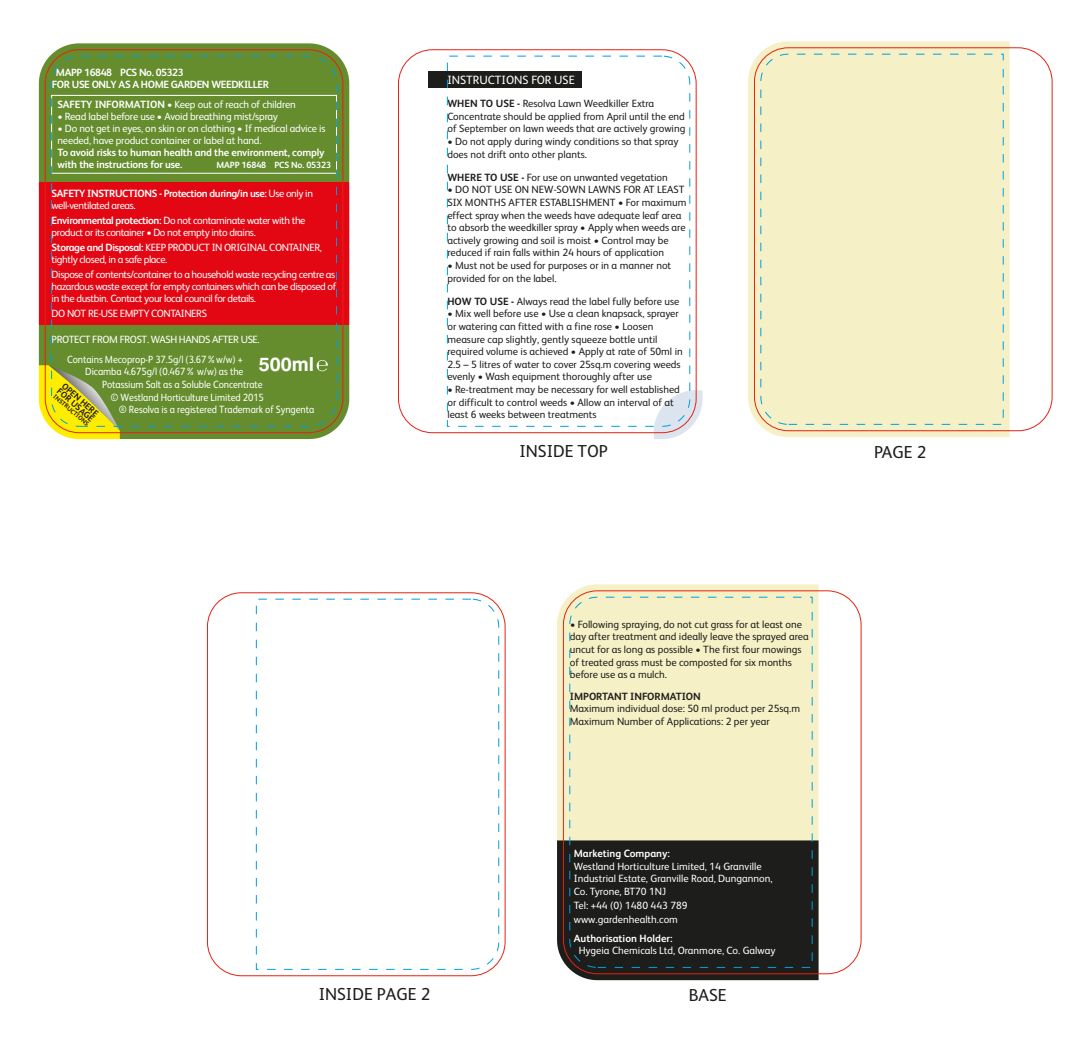
<style>
.page{position:relative;width:1091px;height:1056px;background:#fff}
.page>*{position:absolute;margin:0;border:0;box-sizing:border-box;transform-origin:0 0}
.t1{font:700 19.35px "Swiss 721 BT";color:#fff}
.t2{font:17.4px "FS Albert Alt";color:#1d1d1b}
.t3{font:12px "FS Albert Alt";color:#fff}
.t4{font:10.5px/12.6px "FS Albert Alt";color:#1d1d1b}
.t5{font:10.5px/12px "FS Albert Alt";letter-spacing:-.015em;color:#fff}
.t6{font:10.5px/12px "FS Albert Alt";letter-spacing:-.035em;color:#fff}
.t7{font:700 10.5px/12px "FS Albert Alt";letter-spacing:-.02em;color:#fff}
.t8{font:10.5px "FS Albert Alt";letter-spacing:-.015em;color:#fff;scale:.93 1}
.t9{font:700 10.5px "FS Albert Alt";color:#fff}
.t10{font:700 10.5px "FS Albert Alt";color:#1d1d1b}
.t11{font:700 9px "FS Albert Alt";letter-spacing:-.015em;color:#fff}
.t12{font:700 8.85px/7.2px "FS Albert Alt";color:#20191b}
.t13{font:700 6.3px "FS Albert Alt";color:#20191b}
.s1{font-weight:700}
.s2{font-weight:400}
</style>
<div class="page">
<svg style="left:654px;top:390px;width:48px;height:49px"></svg>
<svg style="left:748px;top:41px;width:262px;height:396px;background:#f5efc8"></svg>
<svg style="left:557px;top:584px;width:261px;height:256px;background:#f5efc8"></svg>
<svg style="left:557px;top:840px;width:261px;height:139px;background:#392d2b"></svg>
<div style="left:428px;top:71px;width:153px;height:17px;background:#1d1d1b"></div>
<div style="left:398px;top:49px;width:299px;height:384px;border:1px solid #e42313;border-radius:34px"></div>
<div style="left:207px;top:592px;width:298px;height:383px;border:1px solid #e42313;border-radius:34px"></div>
<div style="left:754px;top:47px;width:298px;height:384px;border:1px solid #e42313;border-radius:34px"></div>
<div style="left:563px;top:590px;width:298px;height:383px;border:1px solid #e42313;border-radius:34px"></div>
<svg style="left:447px;top:55px;width:244px;height:372px"></svg>
<svg style="left:255px;top:598px;width:245px;height:371px"></svg>
<div style="left:760px;top:53px;width:244px;height:372px;background:#f5f0c5"></div>
<svg style="left:569px;top:596px;width:244px;height:372px;background:#a9a78b"></svg>
<svg style="left:38px;top:43px;width:312px;height:397px;background:#9b622b"></svg>
<p class="t7" style="left:52px;top:66px;width:219px;text-indent:4px">MAPP 16848 PCS No. 05323<br>FOR USE ONLY AS A HOME GARDEN WEEDKILLER</p>
<p class="t5" style="left:57px;top:98px;width:240px"><span class="s1">SAFETY INFORMATION</span> • Keep out of reach of children</p>
<p class="t5" style="left:57px;top:110px;width:222px">• Read label before use • Avoid breathing mist/spray</p>
<p class="t5" style="left:57px;top:122px;width:270px">• Do not get in eyes, on skin or on clothing • If medical advice is needed, have product container or label at hand.</p>
<p class="t7" style="left:57px;top:146px;width:269px">To avoid risks to human health and the environment, comply with the instructions for use.</p>
<p class="t11" style="left:216px;top:160px;width:116px">MAPP 16848 PCS No. 05323</p>
<p class="t7" style="left:52px;top:187px;width:263px">SAFETY INSTRUCTIONS - Protection during/in use: <span class="s2">Use only in well-ventilated areas.</span></p>
<p class="t6" style="left:52px;top:214px;width:255px"><span class="s1">Environmental protection:</span> Do not contaminate water with the product or its container • Do not empty into drains.</p>
<p class="t6" style="left:52px;top:241px;width:272px"><span class="s1">Storage and Disposal:</span> KEEP PRODUCT IN ORIGINAL CONTAINER, tightly closed, in a safe place.</p>
<p class="t5" style="left:52px;top:268px;width:286px;text-align:justify">Dispose of contents/container to a household waste recycling centre as hazardous waste except for empty containers which can be disposed of in the dustbin. Contact your local council for details.</p>
<p class="t6" style="left:52px;top:307px;width:157px">DO NOT RE-USE EMPTY CONTAINERS</p>
<p class="t6" style="left:52px;top:333px;width:210px">PROTECT FROM FROST. WASH HANDS AFTER USE.</p>
<p class="t12" style="left:65px;top:381px;width:47px;rotate:41deg">OPEN HERE<br>FOR USAGE</p>
<p class="t8" style="left:67px;top:353px;width:190px">Contains Mecoprop-P 37.5g/l (3.67%w/w) +</p>
<p class="t8" style="left:85px;top:365px;width:172px">Dicamba 4.675g/l (0.467% w/w) as the</p>
<p class="t8" style="left:102px;top:378px;width:174px">Potassium Salt as a Soluble Concentrate</p>
<p class="t8" style="left:110px;top:391px;width:167px">© Westland Horticulture Limited 2015</p>
<p class="t8" style="left:119px;top:403px;width:212px">® Resolva is a registered Trademark of Syngenta</p>
<h1 class="t1" style="left:259px;top:352px;width:57px">500ml</h1>
<p class="t13" style="left:57px;top:392px;width:46px;rotate:41deg">INSTRUCTIONS</p>
<p class="t3" style="left:447px;top:73px;width:129px">INSTRUCTIONS FOR USE</p>
<p class="t4" style="left:447px;top:97px;width:240px"><span class="s1">WHEN TO USE -</span> Resolva Lawn Weedkiller Extra<br>Concentrate should be applied from April until the end of September on lawn weeds that are actively growing</p>
<p class="t4" style="left:447px;top:135px;width:233px">• Do not apply during windy conditions so that spray does not drift onto other plants.</p>
<p class="t4" style="left:447px;top:171px;width:222px"><span class="s1">WHERE TO USE -</span> For use on unwanted vegetation</p>
<p class="t4" style="left:447px;top:183px;width:241px">• DO NOT USE ON NEW-SOWN LAWNS FOR AT LEAST SIX MONTHS AFTER ESTABLISHMENT • For maximum effect spray when the weeds have adequate leaf area to absorb the weedkiller spray • Apply when weeds are actively growing and soil is moist • Control may be reduced if rain falls within 24 hours of application</p>
<p class="t4" style="left:447px;top:259px;width:225px">• Must not be used for purposes or in a manner not provided for on the label.</p>
<p class="t4" style="left:447px;top:294px;width:233px"><span class="s1">HOW TO USE -</span> Always read the label fully before use</p>
<p class="t4" style="left:447px;top:307px;width:237px">• Mix well before use • Use a clean knapsack, sprayer or watering can fitted with a fine rose • Loosen measure cap slightly, gently squeeze bottle until required volume is achieved • Apply at rate of 50ml in 2.5 – 5 litres of water to cover 25sq.m covering weeds evenly • Wash equipment thoroughly after use</p>
<p class="t4" style="left:447px;top:383px;width:234px">• Re-treatment may be necessary for well established or difficult to control weeds • Allow an interval of at least 6 weeks between treatments</p>
<h2 class="t2" style="left:519px;top:441px;width:90px">INSIDE TOP</h2>
<h2 class="t2" style="left:874px;top:442px;width:54px">PAGE 2</h2>
<p class="t4" style="left:570px;top:617px;width:241px">• Following spraying, do not cut grass for at least one day after treatment and ideally leave the sprayed area uncut for as long as possible • The first four mowings of treated grass must be composted for six months before use as a mulch.</p>
<p class="t10" style="left:570px;top:690px;width:133px">IMPORTANT INFORMATION</p>
<p class="t4" style="left:570px;top:702px;width:232px">Maximum individual dose: 50 ml product per 25sq.m<br>Maximum Number of Applications: 2 per year</p>
<p class="t9" style="left:574px;top:847px;width:98px">Marketing Company:</p>
<p class="t5" style="left:574px;top:859px;width:200px;line-height:12.6px">Westland Horticulture Limited, 14 Granville<br>Industrial Estate, Granville Road, Dungannon,<br>Co. Tyrone, BT70 1NJ</p>
<p class="t5" style="left:574px;top:898px;width:115px;line-height:14.1px">Tel: +44 (0) 1480 443 789 www.gardenhealth.com</p>
<p class="t9" style="left:574px;top:931px;width:100px">Authorisation Holder:</p>
<p class="t5" style="left:579px;top:944px;width:198px">Hygeia Chemicals Ltd, Oranmore, Co. Galway</p>
<h2 class="t2" style="left:319px;top:984px;width:113px">INSIDE PAGE 2</h2>
<h2 class="t2" style="left:689px;top:985px;width:40px">BASE</h2>
</div>
